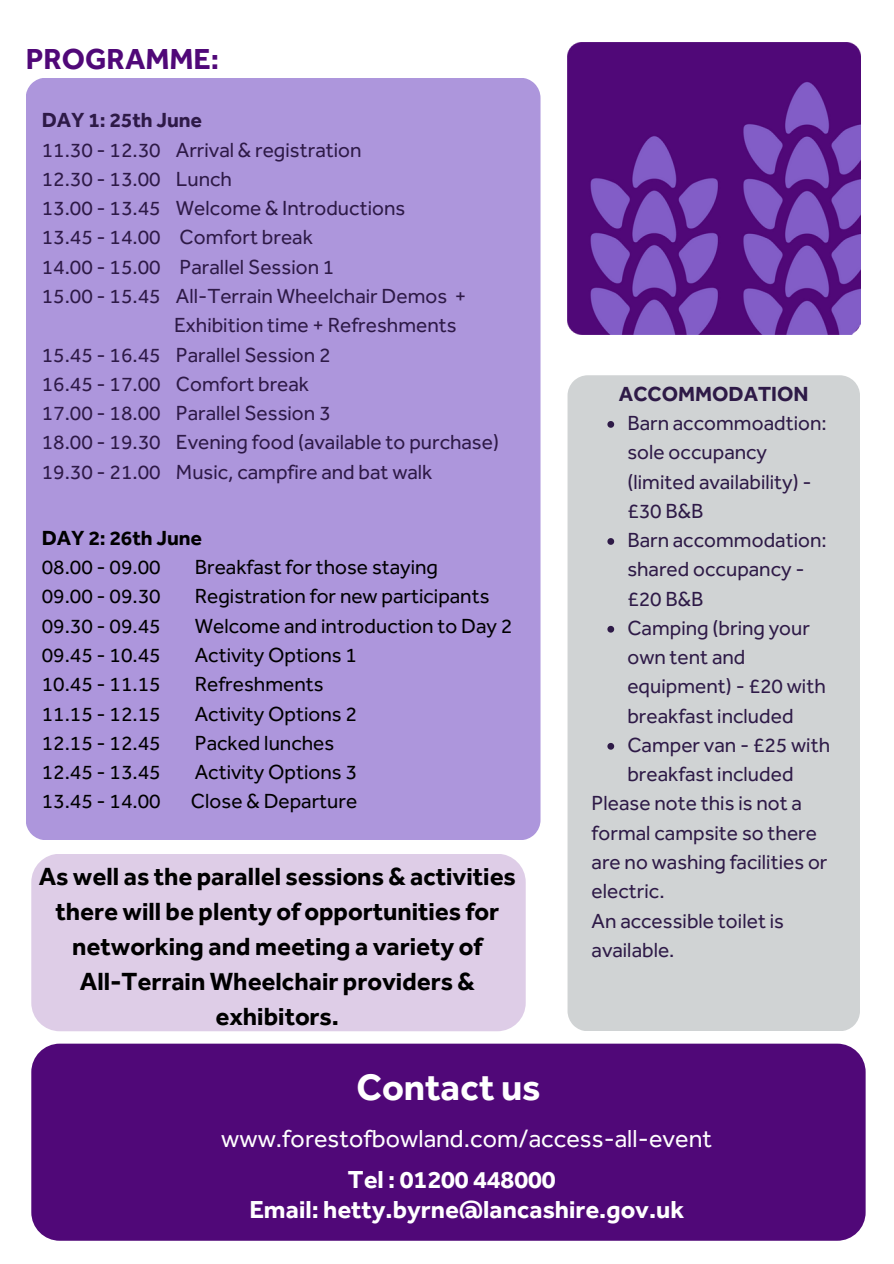
<style>
.page{position:relative;width:894px;height:1264px;background:#fff}
.page>*{position:absolute;margin:0;border:0;box-sizing:border-box;transform-origin:0 0}
.t1{font:700 37.95px "Effra";color:#fff}
.t2{font:700 29.7px "Effra";color:#500878}
.t3{font:700 25.5px/34.8px "Effra";color:#000;text-align:center}
.t4{font:700 25.2px "Effra";color:#fff}
.t5{font:25.2px "Effra";color:#fff}
.t6{font:21px/29.2px "Effra";color:#2e1a47}
.t7{font:21px "Effra";color:#000}
.t8{font:700 21px "Effra";color:#2e1a47}
.t9{font:700 21px "Effra";color:#000}
</style>
<div class="page">
<div style="left:31px;top:1043px;width:834px;height:197px;background:#500878;border-radius:28px"></div>
<div style="left:31px;top:853px;width:494px;height:178px;background:#decde7;border-radius:28px"></div>
<div style="left:26px;top:78px;width:514px;height:761px;background:#ad96dc"></div>
<img style="left:567px;top:42px;width:293px;height:293px">
<div style="left:567px;top:375px;width:292px;height:655px;background:#d0d3d4"></div>
<svg style="left:607px;top:421px;width:7px;height:7px"></svg>
<svg style="left:607px;top:538px;width:7px;height:7px"></svg>
<svg style="left:607px;top:626px;width:7px;height:6px"></svg>
<svg style="left:607px;top:743px;width:7px;height:6px"></svg>
<h2 class="t2" style="left:26px;top:42px;width:195px">PROGRAMME:</h2>
<p class="t8" style="left:42px;top:108px;width:162px">DAY 1: 25th June</p>
<p class="t6" style="left:42px;top:135px;width:321px">11.30 - 12.30 Arrival &amp; registration</p>
<p class="t6" style="left:42px;top:164px;width:191px">12.30 - 13.00 Lunch</p>
<p class="t6" style="left:42px;top:193px;width:365px">13.00 - 13.45 Welcome &amp; Introductions</p>
<p class="t6" style="left:42px;top:223px;width:272px">13.45 - 14.00 Comfort break</p>
<p class="t6" style="left:42px;top:252px;width:294px">14.00 - 15.00 Parallel Session 1</p>
<p class="t6" style="left:42px;top:281px;width:426px">15.00 - 15.45 All-Terrain Wheelchair Demos +</p>
<p class="t6" style="left:174px;top:310px;width:284px">Exhibition time + Refreshments</p>
<p class="t6" style="left:42px;top:340px;width:290px">15.45 - 16.45 Parallel Session 2</p>
<p class="t6" style="left:42px;top:369px;width:269px">16.45 - 17.00 Comfort break</p>
<p class="t6" style="left:42px;top:398px;width:290px">17.00 - 18.00 Parallel Session 3</p>
<p class="t6" style="left:42px;top:427px;width:458px">18.00 - 19.30 Evening food (available to purchase)</p>
<p class="t6" style="left:42px;top:457px;width:392px">19.30 - 21.00 Music, campfire and bat walk</p>
<p class="t9" style="left:42px;top:525px;width:162px">DAY 2: 26th June</p>
<p class="t7" style="left:42px;top:554px;width:120px">08.00 - 09.00</p>
<p class="t7" style="left:195px;top:554px;width:245px">Breakfast for those staying</p>
<p class="t7" style="left:42px;top:584px;width:120px">09.00 - 09.30</p>
<p class="t7" style="left:195px;top:584px;width:296px">Registration for new participants</p>
<p class="t7" style="left:42px;top:613px;width:120px">09.30 - 09.45</p>
<p class="t7" style="left:195px;top:613px;width:319px">Welcome and introduction to Day 2</p>
<p class="t7" style="left:42px;top:642px;width:120px">09.45 - 10.45</p>
<p class="t7" style="left:195px;top:642px;width:164px">Activity Options 1</p>
<p class="t7" style="left:42px;top:671px;width:120px">10.45 - 11.15</p>
<p class="t7" style="left:195px;top:671px;width:130px">Refreshments</p>
<h3 class="t7" style="left:42px;top:701px;width:120px">11.15 - 12.15</h3>
<h3 class="t7" style="left:195px;top:701px;width:164px">Activity Options 2</h3>
<h1 class="t7" style="left:42px;top:730px;width:120px">12.15 - 12.45</h1>
<h1 class="t7" style="left:195px;top:730px;width:141px">Packed lunches</h1>
<h4 class="t7" style="left:42px;top:759px;width:120px">12.45 - 13.45</h4>
<h4 class="t7" style="left:195px;top:759px;width:164px">Activity Options 3</h4>
<h3 class="t7" style="left:42px;top:788px;width:120px">13.45 - 14.00</h3>
<h3 class="t7" style="left:191px;top:788px;width:168px">Close &amp; Departure</h3>
<h3 class="t3" style="left:39px;top:859px;width:478px">As well as the parallel sessions &amp; activities there will be plenty of opportunities for networking and meeting a variety of All-Terrain Wheelchair providers &amp; exhibitors.</h3>
<p class="t1" style="left:356px;top:1065px;width:185px">Contact us</p>
<h5 class="t8" style="left:618px;top:381px;width:191px">ACCOMMODATION</h5>
<p class="t6" style="left:627px;top:408px;width:201px">Barn accommoadtion: sole occupancy (limited availability) - £30 B&amp;B</p>
<p class="t6" style="left:627px;top:525px;width:201px">Barn accommodation: shared occupancy - £20 B&amp;B</p>
<p class="t6" style="left:627px;top:613px;width:200px">Camping (bring your own tent and equipment) - £20 with breakfast included</p>
<p class="t6" style="left:627px;top:730px;width:204px">Camper van - £25 with breakfast included</p>
<p class="t6" style="left:591px;top:788px;width:237px">Please note this is not a formal campsite so there are no washing facilities or electric.</p>
<p class="t6" style="left:591px;top:905px;width:194px">An accessible toilet is available.</p>
<p class="t5" style="left:221px;top:1123px;width:492px">www.forestofbowland.com/access-all-event</p>
<p class="t4" style="left:348px;top:1164px;width:209px">Tel : 01200 448000</p>
<p class="t4" style="left:249px;top:1194px;width:436px">Email: hetty.byrne@lancashire.gov.uk</p>
</div>
